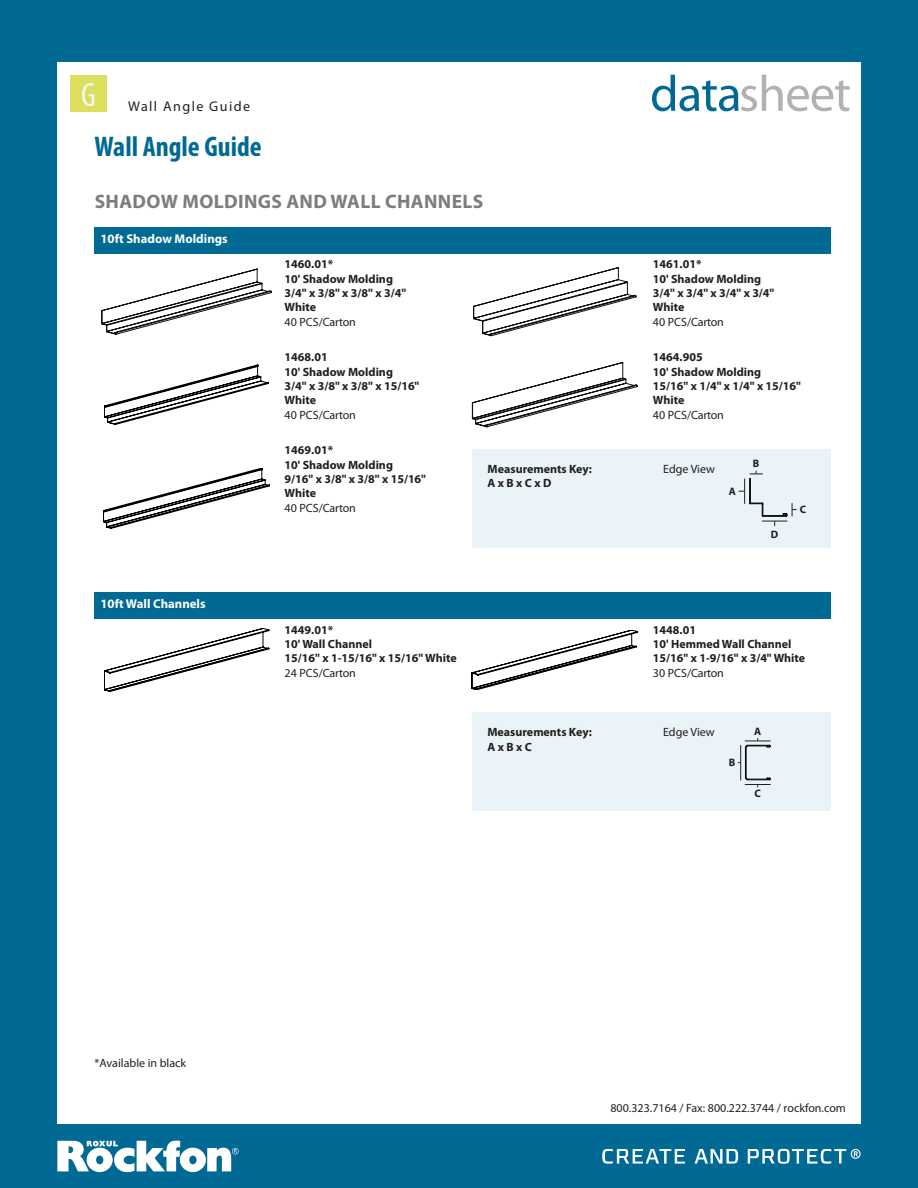
<style>
.page{position:relative;width:918px;height:1188px;background:#006994}
.page>*{position:absolute;margin:0;border:0;box-sizing:border-box;transform-origin:0 0}
.t1{font:50.85px "Myriad";letter-spacing:-.02em;color:#b1b1b2}
.t2{font:condensed 33.75px "Myriad Pro";color:#f6f5f5}
.t3{font:700 condensed 28.5px "Myriad Pro";color:#006994}
.t4{font:700 19.5px "Myriad Pro";letter-spacing:.02em;color:#7d7c7e}
.t5{font:14.1px "Myriad Pro";letter-spacing:.1em;color:#241f1f}
.t6{font:700 12.75px "Myriad Pro";color:#fff}
.t7{font:700 12px/14.4px "Myriad Pro";color:#241f1f}
.t8{font:12px "Myriad Pro";color:#241f1f}
.t9{font:700 10.8px "Myriad Pro";color:#241f1f}
.s1{color:#006994}
</style>
<div class="page">
<div style="left:57px;top:62px;width:804px;height:1061px;background:#fff"></div>
<svg style="left:695px;top:1149px;width:43px;height:15px"></svg>
<svg style="left:748px;top:1148px;width:113px;height:16px"></svg>
<svg style="left:602px;top:1148px;width:83px;height:16px"></svg>
<svg style="left:57px;top:1141px;width:182px;height:31px"></svg>
<div style="left:70px;top:75px;width:37px;height:37px;background:#dcde5e"></div>
<div style="left:95px;top:593px;width:736px;height:26px;background:#006994"></div>
<svg style="left:104px;top:628px;width:165px;height:63px"></svg>
<svg style="left:472px;top:630px;width:166px;height:60px"></svg>
<div style="left:95px;top:227px;width:736px;height:26px;background:#006994"></div>
<svg style="left:102px;top:269px;width:170px;height:65px"></svg>
<svg style="left:473px;top:267px;width:163px;height:69px"></svg>
<svg style="left:104px;top:365px;width:165px;height:59px"></svg>
<svg style="left:472px;top:362px;width:165px;height:65px"></svg>
<svg style="left:103px;top:468px;width:167px;height:60px"></svg>
<div style="left:473px;top:449px;width:358px;height:98px;background:#eaf3f7"></div>
<svg style="left:739px;top:471px;width:58px;height:55px"></svg>
<div style="left:472px;top:712px;width:359px;height:99px;background:#eaf3f7"></div>
<svg style="left:738px;top:738px;width:33px;height:49px"></svg>
<h2 class="t2" style="left:81px;top:77px;width:16px">G</h2>
<p class="t5" style="left:128px;top:99px;width:123px">Wall Angle Guide</p>
<h3 class="t3" style="left:95px;top:131px;width:169px">Wall Angle Guide</h3>
<h3 class="t4" style="left:95px;top:190px;width:390px">SHADOW MOLDINGS AND WALL CHANNELS</h3>
<p class="t6" style="left:101px;top:231px;width:129px">10ft Shadow Moldings</p>
<p class="t7" style="left:285px;top:257px;width:123px">1460.01*<br>10' Shadow Molding<br>3/4" x 3/8" x 3/8" x 3/4"<br>White</p>
<p class="t8" style="left:285px;top:315px;width:73px">40 PCS/Carton</p>
<p class="t7" style="left:285px;top:350px;width:136px">1468.01<br>10' Shadow Molding<br>3/4" x 3/8" x 3/8" x 15/16"<br>White</p>
<p class="t8" style="left:285px;top:408px;width:73px">40 PCS/Carton</p>
<h1 class="t1" style="left:650px;top:69px;width:202px"><span class="s1">data</span>sheet</h1>
<p class="t7" style="left:653px;top:257px;width:123px">1461.01*<br>10' Shadow Molding<br>3/4" x 3/4" x 3/4" x 3/4"<br>White</p>
<p class="t8" style="left:653px;top:315px;width:73px">40 PCS/Carton</p>
<p class="t7" style="left:653px;top:350px;width:150px">1464.905<br>10' Shadow Molding<br>15/16" x 1/4" x 1/4" x 15/16"<br>White</p>
<p class="t8" style="left:653px;top:408px;width:73px">40 PCS/Carton</p>
<p class="t6" style="left:101px;top:597px;width:107px">10ft Wall Channels</p>
<p class="t7" style="left:285px;top:443px;width:143px">1469.01*<br>10' Shadow Molding<br>9/16" x 3/8" x 3/8" x 15/16"<br>White</p>
<p class="t8" style="left:285px;top:501px;width:73px">40 PCS/Carton</p>
<p class="t7" style="left:488px;top:462px;width:106px">Measurements Key:</p>
<p class="t8" style="left:663px;top:462px;width:53px">Edge View</p>
<p class="t7" style="left:488px;top:476px;width:65px">A x B x C x D</p>
<p class="t9" style="left:729px;top:485px;width:9px">A</p>
<p class="t9" style="left:753px;top:458px;width:8px">B</p>
<p class="t9" style="left:771px;top:528px;width:9px">D</p>
<p class="t9" style="left:800px;top:503px;width:8px">C</p>
<p class="t7" style="left:285px;top:623px;width:174px">1449.01*<br>10' Wall Channel<br>15/16" x 1-15/16" x 15/16" White</p>
<p class="t8" style="left:285px;top:666px;width:73px">24 PCS/Carton</p>
<p class="t7" style="left:653px;top:623px;width:154px">1448.01<br>10' Hemmed Wall Channel<br>15/16" x 1-9/16" x 3/4" White</p>
<p class="t8" style="left:653px;top:666px;width:73px">30 PCS/Carton</p>
<p class="t7" style="left:488px;top:725px;width:106px">Measurements Key:</p>
<p class="t8" style="left:663px;top:726px;width:53px">Edge View</p>
<p class="t7" style="left:488px;top:740px;width:46px">A x B x C</p>
<p class="t9" style="left:729px;top:756px;width:8px">B</p>
<p class="t9" style="left:754px;top:726px;width:9px">A</p>
<p class="t9" style="left:754px;top:787px;width:8px">C</p>
<p class="t8" style="left:95px;top:1057px;width:93px">*Available in black</p>
<p class="t8" style="left:610px;top:1102px;width:237px">800.323.7164 / Fax: 800.222.3744 / rockfon.com</p>
</div>
